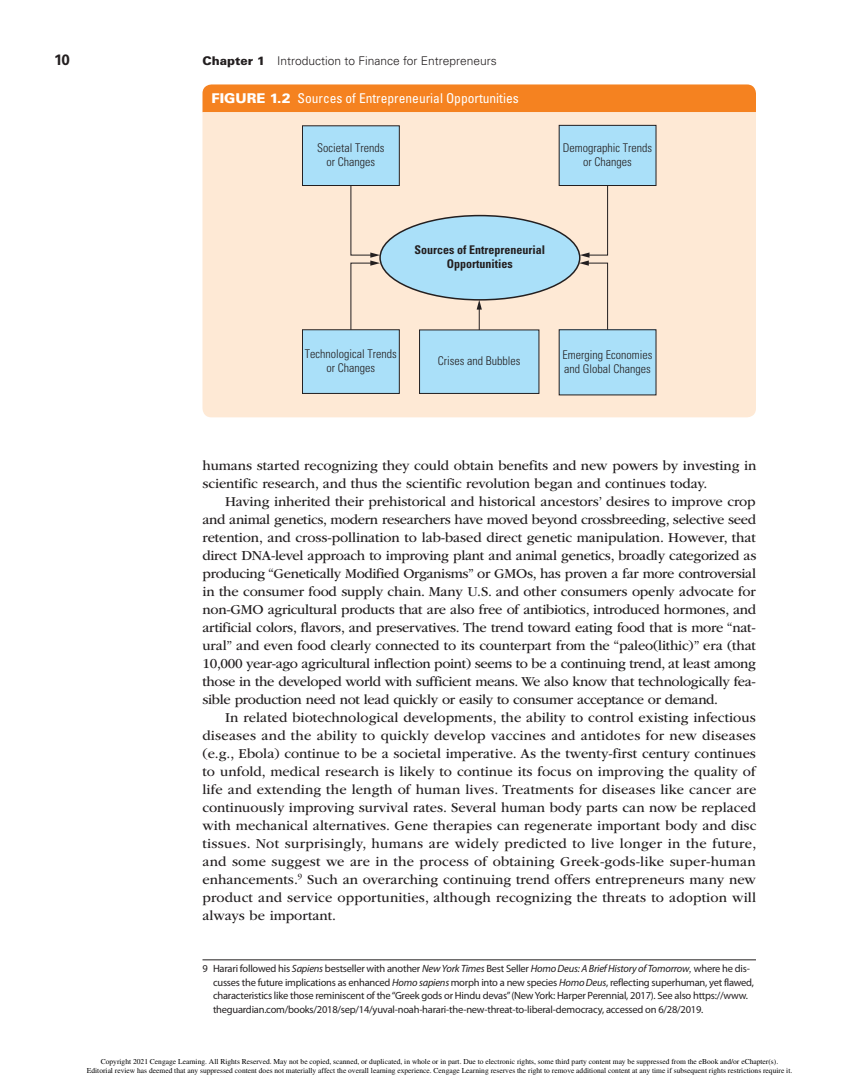
<style>
.page{position:relative;width:864px;height:1080px;background:#fff}
.page>*{position:absolute;margin:0;border:0;box-sizing:border-box;transform-origin:0 0}
.t1{font:700 15px "Univers LT Std";color:#231f20}
.t2{font:14.25px "ITC Garamond Std";letter-spacing:-.005em;color:#231f20}
.t3{font:14.25px "ITC Garamond Std";letter-spacing:-.025em;color:#231f20}
.t4{font:14.25px "ITC Garamond Std";letter-spacing:.015em;color:#231f20}
.t5{font:14.25px "ITC Garamond Std";letter-spacing:.02em;color:#231f20}
.t6{font:condensed 13.5px "Univers LT Std";color:#fff}
.t7{font:300 condensed 12px/14.4px "Univers LT Std";color:#231f20;text-align:center}
.t8{font:300 12px "Univers LT Std";color:#231f20}
.t9{font:700 condensed 12px/14.4px "Univers LT Std";color:#231f20;text-align:center}
.t10{font:10.5px/13.5px "Myriad Pro";letter-spacing:-.02em;color:#231f20}
.t11{font:7.5px/9.6px "Times";color:#000;text-align:center}
.s1{font-weight:900}
.s2{font-weight:900;font-stretch:normal}
.s3{font-style:italic}
.s4{font-family:"ITC Garamond Std";font-style:italic}
</style>
<div class="page">
<div style="left:202px;top:84px;width:554px;height:28px;background:#f58220"></div>
<div style="left:202px;top:112px;width:554px;height:305px;background:#fee9d5"></div>
<div style="left:302px;top:126px;width:97px;height:60px;background:#aae0f9"></div>
<div style="left:302px;top:125px;width:98px;height:61px;border:1px solid #231f20"></div>
<div style="left:559px;top:125px;width:97px;height:61px;background:#aae0f9"></div>
<div style="left:559px;top:125px;width:97px;height:61px;border:1px solid #231f20"></div>
<div style="left:302px;top:330px;width:97px;height:63px;background:#aae0f9"></div>
<div style="left:302px;top:329px;width:98px;height:65px;border:1px solid #231f20"></div>
<div style="left:559px;top:330px;width:97px;height:65px;background:#aae0f9"></div>
<div style="left:420px;top:330px;width:119px;height:63px;background:#aae0f9"></div>
<div style="left:419px;top:330px;width:120px;height:64px;border:1px solid #231f20"></div>
<div style="left:380px;top:216px;width:200px;height:84px;background:#aae0f9;border-radius:50%"></div>
<div style="left:379px;top:215px;width:202px;height:86px;border:2px solid #231f20;border-radius:50%"></div>
<svg style="left:350px;top:185px;width:30px;height:146px;background:#eedbc9"></svg>
<svg style="left:477px;top:300px;width:5px;height:30px"></svg>
<svg style="left:579px;top:185px;width:29px;height:146px;background:#eedbc9"></svg>
<hr style="left:202px;top:959px;width:554px;height:1px;background:#231f20">
<p class="t1" style="left:54px;top:51px;width:17px">10</p>
<p class="t8" style="left:202px;top:53px;width:296px"><span class="s1">Chapter 1</span> Introduction to Finance for Entrepreneurs</p>
<p class="t6" style="left:212px;top:90px;width:309px"><span class="s2">FIGURE 1.2</span> Sources of Entrepreneurial Opportunities</p>
<p class="t7" style="left:317px;top:141px;width:69px">Societal Trends or Changes</p>
<p class="t7" style="left:563px;top:140px;width:91px">Demographic Trends or Changes</p>
<p class="t9" style="left:415px;top:243px;width:132px">Sources of Entrepreneurial<br>Opportunities</p>
<p class="t7" style="left:305px;top:346px;width:93px">Technological Trends or Changes</p>
<p class="t7" style="left:563px;top:347px;width:91px;text-align:left">Emerging Economies and Global Changes</p>
<p class="t7" style="left:438px;top:354px;width:84px">Crises and Bubbles</p>
<p class="t2" style="left:202px;top:457px;width:555px">humans started recognizing they could obtain benefits and new powers by investing in</p>
<p class="t2" style="left:202px;top:475px;width:507px">scientific research, and thus the scientific revolution began and continues today.</p>
<p class="t2" style="left:225px;top:493px;width:532px">Having inherited their prehistorical and historical ancestors’ desires to improve crop</p>
<p class="t3" style="left:202px;top:511px;width:555px">and animal genetics, modern researchers have moved beyond crossbreeding, selective seed</p>
<p class="t2" style="left:202px;top:529px;width:555px">retention, and cross-pollination to lab-based direct genetic manipulation. However, that</p>
<p class="t2" style="left:202px;top:547px;width:555px">direct DNA-level approach to improving plant and animal genetics, broadly categorized as</p>
<p class="t3" style="left:202px;top:565px;width:555px">producing “Genetically Modified Organisms” or GMOs, has proven a far more controversial</p>
<p class="t2" style="left:202px;top:583px;width:555px">in the consumer food supply chain. Many U.S. and other consumers openly advocate for</p>
<p class="t2" style="left:202px;top:601px;width:555px">non-GMO agricultural products that are also free of antibiotics, introduced hormones, and</p>
<p class="t2" style="left:202px;top:619px;width:555px">artificial colors, flavors, and preservatives. The trend toward eating food that is more “nat-</p>
<p class="t2" style="left:202px;top:637px;width:555px">ural” and even food clearly connected to its counterpart from the “paleo(lithic)” era (that</p>
<p class="t3" style="left:202px;top:655px;width:555px">10,000 year-ago agricultural inflection point) seems to be a continuing trend, at least among</p>
<p class="t3" style="left:202px;top:673px;width:555px">those in the developed world with sufficient means. We also know that technologically fea-</p>
<p class="t3" style="left:202px;top:691px;width:517px">sible production need not lead quickly or easily to consumer acceptance or demand.</p>
<p class="t2" style="left:225px;top:709px;width:532px">In related biotechnological developments, the ability to control existing infectious</p>
<p class="t4" style="left:202px;top:727px;width:555px">diseases and the ability to quickly develop vaccines and antidotes for new diseases</p>
<p class="t2" style="left:202px;top:745px;width:555px">(e.g., Ebola) continue to be a societal imperative. As the twenty-first century continues</p>
<p class="t2" style="left:202px;top:763px;width:555px">to unfold, medical research is likely to continue its focus on improving the quality of</p>
<p class="t2" style="left:202px;top:781px;width:555px">life and extending the length of human lives. Treatments for diseases like cancer are</p>
<p class="t2" style="left:202px;top:799px;width:555px">continuously improving survival rates. Several human body parts can now be replaced</p>
<p class="t2" style="left:202px;top:817px;width:555px">with mechanical alternatives. Gene therapies can regenerate important body and disc</p>
<p class="t5" style="left:202px;top:835px;width:555px">tissues. Not surprisingly, humans are widely predicted to live longer in the future,</p>
<p class="t4" style="left:202px;top:853px;width:555px">and some suggest we are in the process of obtaining Greek-gods-like super-human</p>
<p class="t2" style="left:202px;top:871px;width:555px">enhancements.<sup>9</sup> Such an overarching continuing trend offers entrepreneurs many new</p>
<p class="t2" style="left:202px;top:889px;width:555px">product and service opportunities, although recognizing the threats to adoption will</p>
<p class="t2" style="left:202px;top:907px;width:135px">always be important.</p>
<p class="t10" style="left:213px;top:962px;width:543px;text-indent:-10px">9 Harari followed his <span class="s3">Sapiens</span> bestseller with another <span class="s3">New York Times</span> Best Seller <span class="s3">Homo Deus: A Brief History of Tomorrow</span><span class="s4">,</span> where he dis&shy;cusses the future implications as enhanced <span class="s3">Homo sapiens</span> morph into a new species <span class="s3">Homo Deus</span>, reflecting superhuman, yet flawed, characteristics like those reminiscent of the “Greek gods or Hindu devas” (New York: Harper Perennial, 2017). See also https://www. theguardian.com/books/2018/sep/14/yuval-noah-harari-the-new-threat-to-liberal-democracy, accessed on 6/28/2019.</p>
<p class="t11" style="left:87px;top:1056px;width:707px">Copyright 2021 Cengage Learning. All Rights Reserved. May not be copied, scanned, or duplicated, in whole or in part. Due to electronic rights, some third party content may be suppressed from the eBook and/or eChapter(s).<br>Editorial review has deemed that any suppressed content does not materially affect the overall learning experience. Cengage Learning reserves the right to remove additional content at any time if subsequent rights restrictions require it.</p>
</div>
